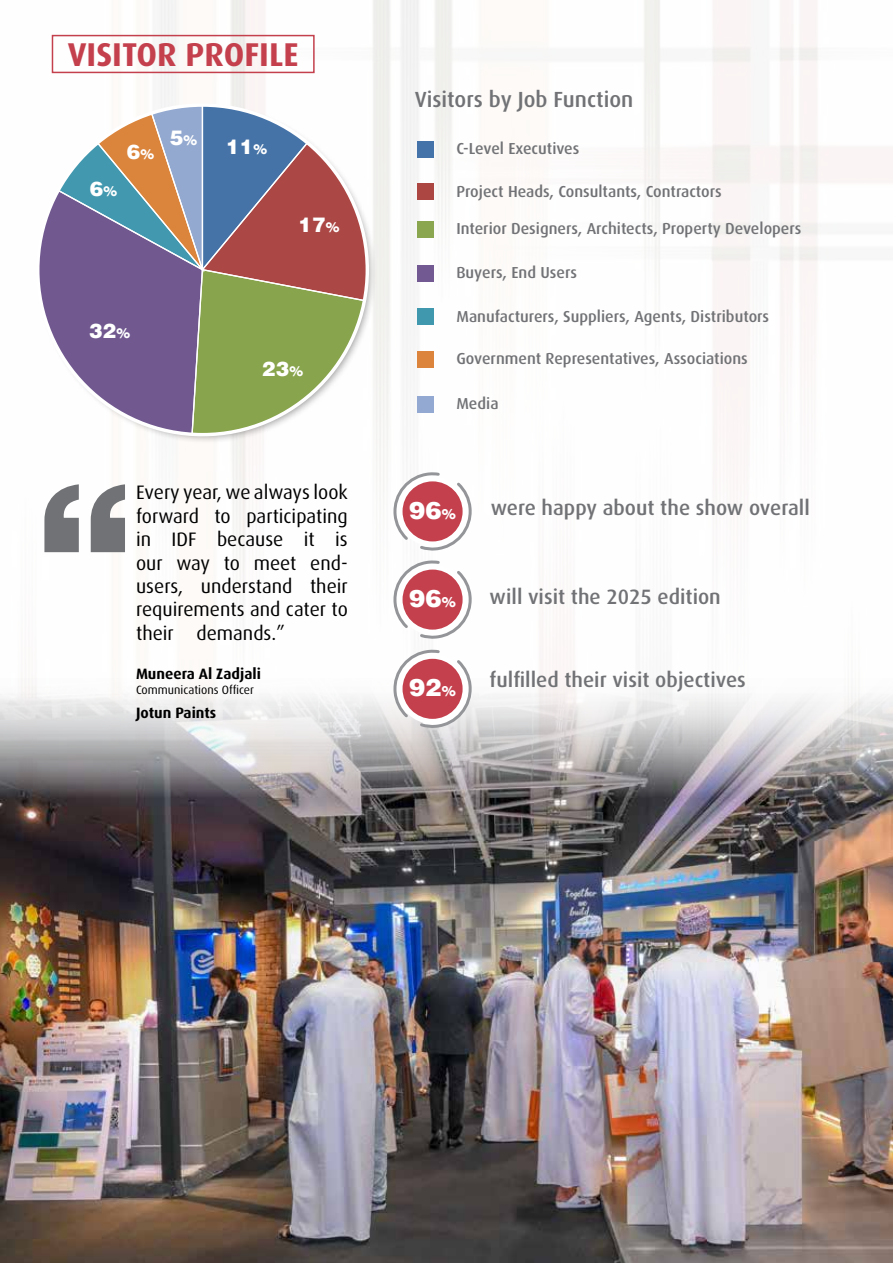
<style>
.page{position:relative;width:893px;height:1263px;background:#fff}
.page>*{position:absolute;margin:0;border:0;box-sizing:border-box;transform-origin:0 0}
.t1{font:700 33px "Dax";color:#c4404d}
.t2{font:900 24.45px "Helvetica";color:#fff}
.t3{font:500 21.9px "Dax";color:#717275}
.t4{font:500 20.85px "Dax";color:#717275}
.t5{font:900 20.55px "Helvetica";color:#fff}
.t6{font:19.5px/23.4px "Dax";color:#000;text-align:justify}
.t7{font:500 15.9px "Dax";color:#717275}
.t8{font:700 15px "Dax";color:#000}
.t9{font:12px "Dax";color:#000}
.s1{font-size:13.65px}
.s2{font-size:13.95px}
</style>
<div class="page">
<img style="left:44px;top:0;width:849px;height:671px">
<img style="left:0;top:671px;width:893px;height:592px">
<div style="left:37px;top:103px;width:340px;height:340px;background:#000;opacity:.4"></div>
<svg style="left:37px;top:104px;width:338px;height:335px"></svg>
<div style="left:417px;top:141px;width:16px;height:16px;background:#4473a9"></div>
<div style="left:417px;top:184px;width:16px;height:16px;background:#ab4643"></div>
<div style="left:417px;top:221px;width:16px;height:17px;background:#8aa64e"></div>
<div style="left:417px;top:265px;width:16px;height:16px;background:#725991"></div>
<div style="left:417px;top:308px;width:16px;height:17px;background:#4098af"></div>
<div style="left:417px;top:351px;width:16px;height:16px;background:#dc843c"></div>
<div style="left:417px;top:396px;width:16px;height:17px;background:#93a9d1"></div>
<svg style="left:393px;top:472px;width:79px;height:78px"></svg>
<div style="left:403px;top:481px;width:60px;height:60px;background:#c4404d;border-radius:50%"></div>
<svg style="left:393px;top:560px;width:79px;height:78px"></svg>
<div style="left:403px;top:570px;width:60px;height:60px;background:#c4404d;border-radius:50%"></div>
<svg style="left:393px;top:649px;width:79px;height:78px"></svg>
<div style="left:403px;top:659px;width:60px;height:60px;background:#c4404d;border-radius:50%"></div>
<svg style="left:44px;top:484px;width:81px;height:68px"></svg>
<div style="left:52px;top:35px;width:263px;height:38px;border:2px solid #c4404d"></div>
<h1 class="t1" style="left:68px;top:35px;width:232px">VISITOR PROFILE</h1>
<p class="t5" style="left:90px;top:176px;width:29px">6<span class="s1">%</span></p>
<p class="t5" style="left:127px;top:139px;width:29px">6<span class="s1">%</span></p>
<p class="t5" style="left:170px;top:125px;width:29px">5<span class="s1">%</span></p>
<p class="t5" style="left:226px;top:134px;width:42px">11<span class="s1">%</span></p>
<p class="t5" style="left:298px;top:212px;width:42px">17<span class="s1">%</span></p>
<p class="t5" style="left:89px;top:318px;width:42px">32<span class="s1">%</span></p>
<p class="t5" style="left:262px;top:356px;width:42px">23<span class="s1">%</span></p>
<p class="t6" style="left:136px;top:481px;width:213px">Every year, we always look forward to participating in IDF because it is our way to meet end&shy;users, understand their requirements and cater to their demands.”</p>
<p class="t8" style="left:136px;top:666px;width:126px">Muneera Al Zadjali</p>
<p class="t9" style="left:136px;top:683px;width:119px">Communications Officer</p>
<p class="t8" style="left:136px;top:704px;width:82px">Jotun Paints</p>
<h3 class="t3" style="left:415px;top:87px;width:220px">Visitors by Job Function</h3>
<p class="t7" style="left:456px;top:140px;width:125px">C-Level Executives</p>
<p class="t7" style="left:456px;top:182px;width:267px">Project Heads, Consultants, Contractors</p>
<p class="t7" style="left:456px;top:220px;width:347px">Interior Designers, Architects, Property Developers</p>
<p class="t7" style="left:456px;top:264px;width:122px">Buyers, End Users</p>
<p class="t7" style="left:456px;top:307px;width:314px">Manufacturers, Suppliers, Agents, Distributors</p>
<p class="t7" style="left:456px;top:350px;width:293px">Government Representatives, Associations</p>
<p class="t7" style="left:456px;top:395px;width:44px">Media</p>
<h2 class="t2" style="left:409px;top:495px;width:48px">96<span class="s2">%</span></h2>
<h3 class="t4" style="left:491px;top:497px;width:321px">were happy about the show overall</h3>
<h2 class="t2" style="left:409px;top:584px;width:48px">96<span class="s2">%</span></h2>
<h3 class="t4" style="left:490px;top:585px;width:233px">will visit the 2025 edition</h3>
<h2 class="t2" style="left:409px;top:673px;width:48px">92<span class="s2">%</span></h2>
<h3 class="t4" style="left:490px;top:668px;width:258px">fulfilled their visit objectives</h3>
</div>
